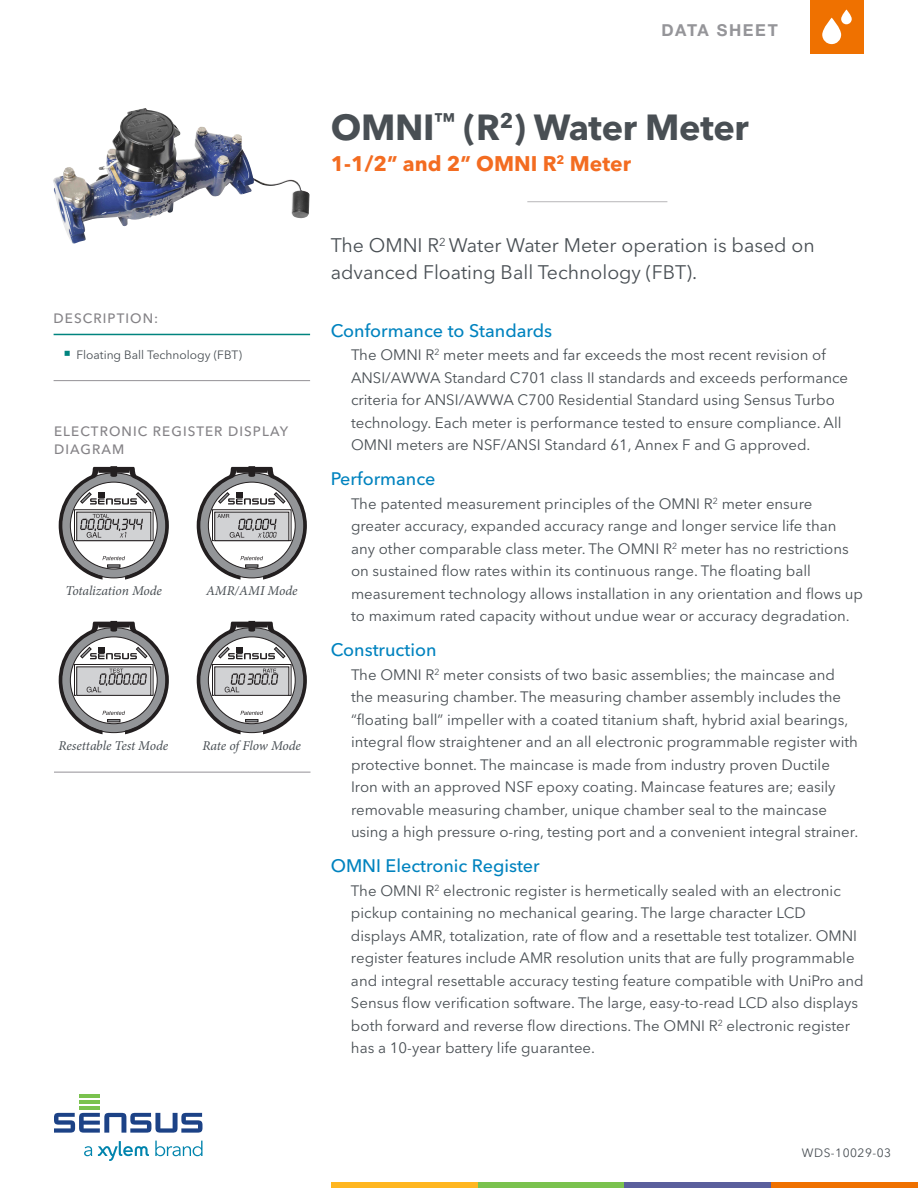
<style>
.page{position:relative;width:918px;height:1188px;background:#fff}
.page>*{position:absolute;margin:0;border:0;box-sizing:border-box;transform-origin:0 0}
.Product_Name{font:700 36px "Avenir Next LT Pro";letter-spacing:-.01em;color:#494f54}
.Product_Subhead{font:700 21px "Avenir Next LT Pro";color:#f36c21}
.Main_Body_Intro_Grap{font:19.5px/27px "Avenir Next LT Pro";color:#494f54}
.Main_Body_Subhead{font:500 18px "Avenir Next LT Pro";color:#0083bf}
.t1{font:700 16.5px "Helvetica Neue LT Pro";letter-spacing:.1em;color:#959599}
.Main_Body_Text{font:15px/22.5px "Avenir Next LT Pro";color:#494f54}
.t2{font:italic 13.5px "Minion Pro";letter-spacing:-.01em;color:#494f54}
.Sidebar_Heading_NO_R{font:500 13.5px/18px "Avenir Next LT Pro";letter-spacing:.08em;color:#848286}
.Sidebar_Heading_FEAT{font:500 13.5px "Avenir Next LT Pro";letter-spacing:.08em;color:#848286}
.t3{font:12px "Avenir Next LT Pro";color:#494f54}
.t4{font:12px "Avenir Next LT Pro";letter-spacing:.04em;color:#494f54}
</style>
<div class="page">
<div style="left:810px;top:0;width:54px;height:54px;background:#ef7100"></div>
<div style="left:756px;top:1182px;width:162px;height:6px;background:#ef7100"></div>
<div style="left:464px;top:1182px;width:179px;height:6px;background:#7ac24e"></div>
<div style="left:331px;top:1182px;width:147px;height:6px;background:#ffb620"></div>
<div style="left:624px;top:1182px;width:147px;height:6px;background:#5a5f9c"></div>
<hr style="left:79px;top:1094px;width:21px;height:4px;background:#7ac24e">
<hr style="left:79px;top:1100px;width:21px;height:4px;background:#7ac24e">
<hr style="left:79px;top:1107px;width:21px;height:3px;background:#7ac24e">
<svg style="left:54px;top:1113px;width:149px;height:20px"></svg>
<svg style="left:84px;top:1146px;width:8px;height:10px"></svg>
<svg style="left:155px;top:1141px;width:47px;height:15px"></svg>
<svg style="left:98px;top:1141px;width:51px;height:20px"></svg>
<hr style="left:527px;top:201px;width:140px;height:1px;background:#b7b6b8">
<svg style="left:822px;top:10px;width:30px;height:34px"></svg>
<img style="left:53px;top:108px;width:120px;height:136px">
<hr style="left:54px;top:334px;width:256px;height:1px;background:#00847f">
<hr style="left:54px;top:380px;width:256px;height:1px;background:#939196">
<hr style="left:54px;top:772px;width:256px;height:1px;background:#939196">
<svg style="left:197px;top:466px;width:110px;height:114px"></svg>
<svg style="left:197px;top:621px;width:110px;height:113px"></svg>
<svg style="left:59px;top:621px;width:110px;height:113px"></svg>
<svg style="left:59px;top:466px;width:110px;height:114px"></svg>
<p class="t1" style="left:661px;top:19px;width:118px">DATA SHEET</p>
<p class="Sidebar_Heading_FEAT" style="left:54px;top:310px;width:106px">DESCRIPTION:</p>
<p class="t3" style="left:76px;top:348px;width:167px">Floating Ball Technology (FBT)</p>
<p class="Sidebar_Heading_NO_R" style="left:54px;top:422px;width:236px">ELECTRONIC REGISTER DISPLAY<br>DIAGRAM</p>
<p class="t2" style="left:66px;top:582px;width:98px">Totalization Mode</p>
<p class="t2" style="left:206px;top:582px;width:93px">AMR/AMI Mode</p>
<p class="t2" style="left:59px;top:737px;width:111px">Resettable Test Mode</p>
<p class="t2" style="left:203px;top:737px;width:100px">Rate of Flow Mode</p>
<p class="Product_Name" style="left:331px;top:105px;width:420px">OMNI<sup>™</sup> (R<sup>2</sup>) Water Meter</p>
<p class="Product_Subhead" style="left:331px;top:151px;width:302px">1-1/2” and 2” OMNI R<sup>2</sup> Meter</p>
<p class="Main_Body_Intro_Grap" style="left:331px;top:232px;width:486px">The OMNI R<sup>2</sup> Water Water Meter operation is based on advanced Floating Ball Technology (FBT).</p>
<p class="Main_Body_Subhead" style="left:331px;top:320px;width:223px">Conformance to Standards</p>
<p class="Main_Body_Text" style="left:351px;top:344px;width:499px">The OMNI R<sup>2</sup> meter meets and far exceeds the most recent revision of ANSI/AWWA Standard C701 class II standards and exceeds performance criteria for ANSI/AWWA C700 Residential Standard using Sensus Turbo technology. Each meter is performance tested to ensure compliance. All OMNI meters are NSF/ANSI Standard 61, Annex F and G approved.</p>
<p class="Main_Body_Subhead" style="left:331px;top:468px;width:106px">Performance</p>
<p class="Main_Body_Text" style="left:351px;top:492px;width:514px">The patented measurement principles of the OMNI R<sup>2</sup> meter ensure greater accuracy, expanded accuracy range and longer service life than any other comparable class meter. The OMNI R<sup>2</sup> meter has no restrictions on sustained flow rates within its continuous range. The floating ball measurement technology allows installation in any orientation and flows up to maximum rated capacity without undue wear or accuracy degradation.</p>
<p class="Main_Body_Subhead" style="left:331px;top:639px;width:107px">Construction</p>
<p class="Main_Body_Text" style="left:351px;top:663px;width:509px">The OMNI R<sup>2</sup> meter consists of two basic assemblies; the maincase and the measuring chamber. The measuring chamber assembly includes the “floating ball” impeller with a coated titanium shaft, hybrid axial bearings, integral flow straightener and an all electronic programmable register with protective bonnet. The maincase is made from industry proven Ductile Iron with an approved NSF epoxy coating. Maincase features are; easily removable measuring chamber, unique chamber seal to the maincase using a high pressure o-ring, testing port and a convenient integral strainer.</p>
<p class="Main_Body_Subhead" style="left:331px;top:855px;width:211px">OMNI Electronic Register</p>
<p class="Main_Body_Text" style="left:351px;top:879px;width:514px">The OMNI R<sup>2</sup> electronic register is hermetically sealed with an electronic pickup containing no mechanical gearing. The large character LCD displays AMR, totalization, rate of flow and a resettable test totalizer. OMNI register features include AMR resolution units that are fully programmable and integral resettable accuracy testing feature compatible with UniPro and Sensus flow verification software. The large, easy-to-read LCD also displays both forward and reverse flow directions. The OMNI R<sup>2</sup> electronic register has a 10-year battery life guarantee.</p>
<p class="t4" style="left:802px;top:1146px;width:91px">WDS-10029-03</p>
</div>
